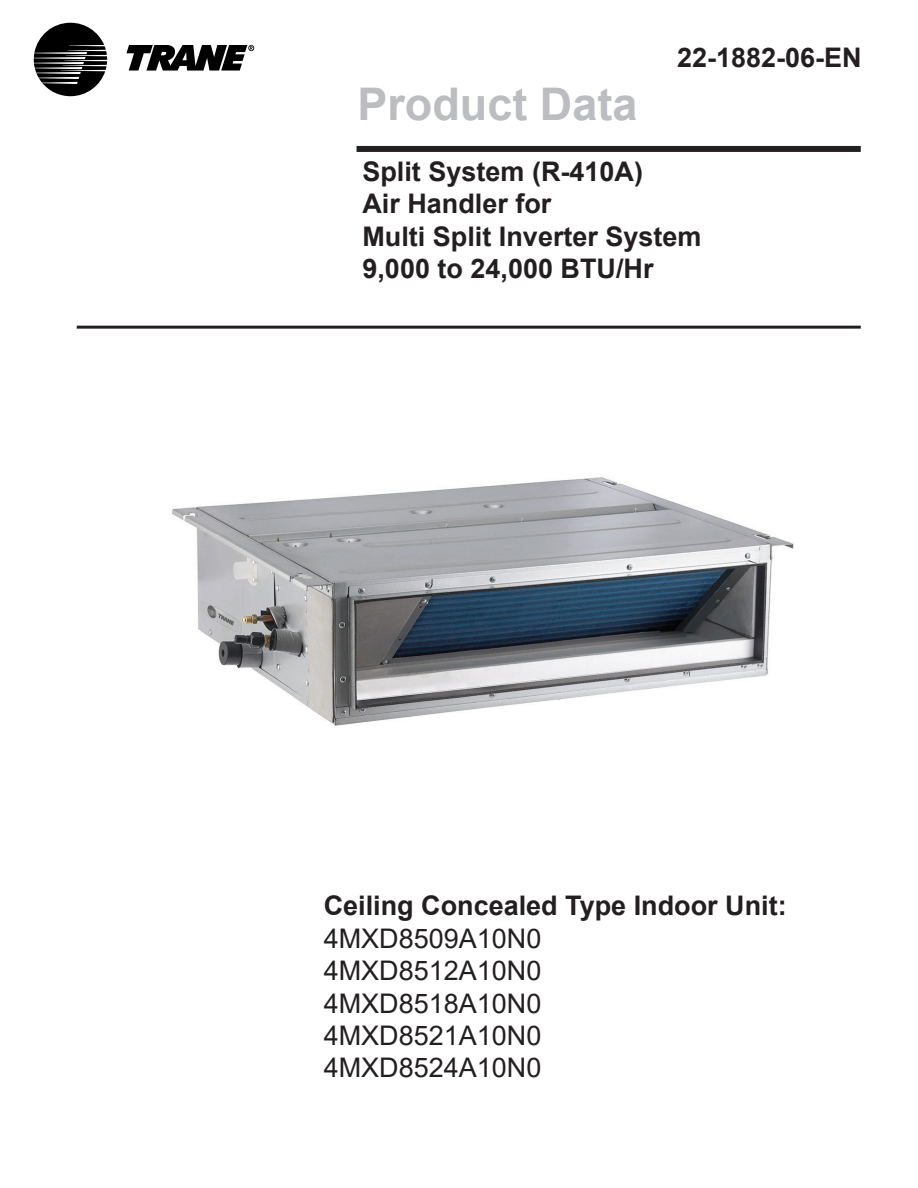
<style>
.page{position:relative;width:918px;height:1188px;background:#fff}
.page>*{position:absolute;margin:0;border:0;box-sizing:border-box;transform-origin:0 0}
.Head_Title{font:700 45px "Arial";color:#bcbdc0}
.t1{font:700 27px "Arial";color:#231f20}
.t2{font:27px "Arial";color:#231f20}
</style>
<div class="page">
<hr style="left:77px;top:326px;width:784px;height:3px;background:#231f20">
<div style="left:357px;top:146px;width:504px;height:6px;background:#231f20"></div>
<svg style="left:34px;top:23px;width:73px;height:73px"></svg>
<svg style="left:126px;top:45px;width:128px;height:26px"></svg>
<img style="left:172px;top:477px;width:622px;height:249px">
<p class="Head_Title" style="left:357px;top:72px;width:282px">Product Data</p>
<p class="t1" style="left:677px;top:38px;width:186px">22-1882-06-EN</p>
<p class="t1" style="left:362px;top:152px;width:282px">Split System (R-410A)</p>
<p class="t1" style="left:362px;top:185px;width:191px">Air Handler for</p>
<p class="t1" style="left:362px;top:217px;width:341px">Multi Split Inverter System</p>
<p class="t1" style="left:362px;top:250px;width:293px">9,000 to 24,000 BTU/Hr</p>
<p class="t1" style="left:324px;top:887px;width:465px">Ceiling Concealed Type Indoor Unit:</p>
<p class="t2" style="left:324px;top:920px;width:219px">4MXD8509A10N0</p>
<p class="t2" style="left:324px;top:952px;width:219px">4MXD8512A10N0</p>
<p class="t2" style="left:324px;top:984px;width:219px">4MXD8518A10N0</p>
<p class="t2" style="left:324px;top:1017px;width:219px">4MXD8521A10N0</p>
<p class="t2" style="left:324px;top:1049px;width:219px">4MXD8524A10N0</p>
</div>
